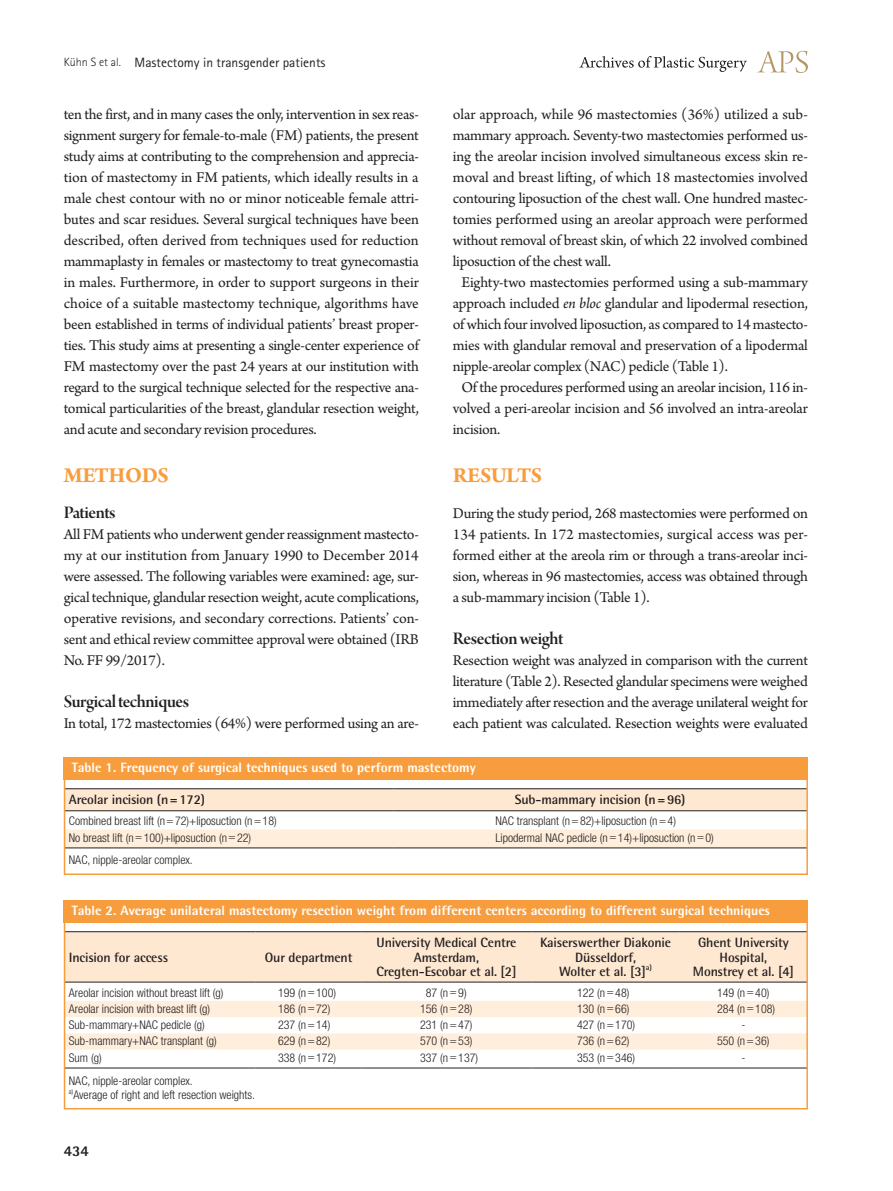
<style>
.page{position:relative;width:893px;height:1191px;background:#fff}
.page>*{position:absolute;margin:0;border:0;box-sizing:border-box;transform-origin:0 0}
.대제목{font:700 22.5px "Arno Pro";letter-spacing:-.02em;color:#f89d3d}
.중제목{font:18.75px "Arno Pro Smbd Display";letter-spacing:-.025em;color:#231f20}
.본문_0{font:15.75px/21px "Arno Pro";letter-spacing:-.02em;color:#231f20;text-align:justify}
.본문{font:15.75px/21px "Arno Pro";letter-spacing:-.015em;color:#231f20;text-align:justify}
.t1{font:800 15px "Rotis Semi Sans Std";color:#231f20}
.표열제목{font:700 13.5px/14.1px "Rotis Semi Sans Std";letter-spacing:-.01em;color:#231f20;text-align:center}
.표그림제목{font:800 13.5px "Rotis Semi Sans Std";color:#fff}
.하시라_제목{font:13.5px "Rotis Sans Serif Std";color:#231f20}
.표본문{font:300 condensed 12px "Helvetica Neue LT Std";color:#231f20}
.s1{font-weight:300;font-size:12px}
.s2{font-style:italic}
.s3{font-family:"Dotum";font-weight:400;font-stretch:normal}
</style>
<div class="page">
<svg style="left:757px;top:51px;width:51px;height:22px"></svg>
<svg style="left:579px;top:56px;width:168px;height:16px"></svg>
<svg style="left:67px;top:789px;width:738px;height:58px"></svg>
<hr style="left:65px;top:847px;width:328px;height:1px;background:#231f20">
<hr style="left:393px;top:847px;width:414px;height:1px;background:#231f20">
<hr style="left:65px;top:788px;width:328px;height:1px;background:#231f20">
<hr style="left:393px;top:788px;width:414px;height:1px;background:#231f20">
<hr style="left:65px;top:810px;width:328px;height:1px;background:#231f20">
<hr style="left:393px;top:810px;width:414px;height:1px;background:#231f20">
<div style="left:64px;top:757px;width:744px;height:23px;background:#f89d3d"></div>
<div style="left:64px;top:757px;width:744px;height:118px;border:2px solid #f89d3d"></div>
<div style="left:67px;top:932px;width:738px;height:49px;background:#fee8d1"></div>
<svg style="left:67px;top:982px;width:738px;height:68px"></svg>
<svg style="left:67px;top:1000px;width:738px;height:49px"></svg>
<hr style="left:65px;top:931px;width:191px;height:1px;background:#231f20">
<hr style="left:256px;top:931px;width:106px;height:1px;background:#231f20">
<hr style="left:362px;top:931px;width:169px;height:1px;background:#231f20">
<hr style="left:531px;top:931px;width:149px;height:1px;background:#231f20">
<hr style="left:680px;top:931px;width:127px;height:1px;background:#231f20">
<hr style="left:65px;top:981px;width:191px;height:1px;background:#231f20">
<hr style="left:256px;top:981px;width:106px;height:1px;background:#231f20">
<hr style="left:362px;top:981px;width:169px;height:1px;background:#231f20">
<hr style="left:531px;top:981px;width:149px;height:1px;background:#231f20">
<hr style="left:680px;top:981px;width:127px;height:1px;background:#231f20">
<hr style="left:65px;top:1067px;width:191px;height:1px;background:#231f20">
<hr style="left:256px;top:1067px;width:106px;height:1px;background:#231f20">
<hr style="left:362px;top:1067px;width:169px;height:1px;background:#231f20">
<hr style="left:531px;top:1067px;width:149px;height:1px;background:#231f20">
<hr style="left:680px;top:1067px;width:127px;height:1px;background:#231f20">
<div style="left:64px;top:900px;width:744px;height:22px;background:#f89d3d"></div>
<div style="left:64px;top:900px;width:744px;height:209px;border:2px solid #f89d3d"></div>
<p class="하시라_제목" style="left:64px;top:54px;width:263px"><span class="s1">Kühn S et al.</span> Mastectomy in transgender patients</p>
<p class="본문_0" style="left:64px;top:105px;width:357px">ten the first, and in many cases the only, intervention in sex reas&shy;signment surgery for female-to-male (FM) patients, the present study aims at contributing to the comprehension and apprecia&shy;tion of mastectomy in FM patients, which ideally results in a male chest contour with no or minor noticeable female attri&shy;butes and scar residues. Several surgical techniques have been described, often derived from techniques used for reduction mammaplasty in females or mastectomy to treat gynecomastia in males. Furthermore, in order to support surgeons in their choice of a suitable mastectomy technique, algorithms have been established in terms of individual patients’ breast proper&shy;ties. This study aims at presenting a single-center experience of FM mastectomy over the past 24 years at our institution with regard to the surgical technique selected for the respective ana&shy;tomical particularities of the breast, glandular resection weight, and acute and secondary revision procedures.</p>
<p class="대제목" style="left:64px;top:462px;width:107px">METHODS</p>
<p class="중제목" style="left:64px;top:502px;width:53px">Patients</p>
<p class="본문_0" style="left:64px;top:525px;width:357px">All FM patients who underwent gender reassignment mastecto&shy;my at our institution from January 1990 to December 2014 were assessed. The following variables were examined: age, sur&shy;gical technique, glandular resection weight, acute complications, operative revisions, and secondary corrections. Patients’ con&shy;sent and ethical review committee approval were obtained (IRB No. FF 99/2017).</p>
<p class="중제목" style="left:64px;top:691px;width:127px">Surgical techniques</p>
<p class="본문_0" style="left:64px;top:714px;width:357px">In total, 172 mastectomies (64%) were performed using an are-</p>
<p class="본문_0" style="left:453px;top:105px;width:357px">olar approach, while 96 mastectomies (36%) utilized a sub&shy;mammary approach. Seventy-two mastectomies performed us&shy;ing the areolar incision involved simultaneous excess skin re&shy;moval and breast lifting, of which 18 mastectomies involved contouring liposuction of the chest wall. One hundred mastec&shy;tomies performed using an areolar approach were performed without removal of breast skin, of which 22 involved combined liposuction of the chest wall.</p>
<p class="본문" style="left:453px;top:273px;width:357px;text-indent:9px">Eighty-two mastectomies performed using a sub-mammary approach included <span class="s2">en bloc</span> glandular and lipodermal resection, of which four involved liposuction, as compared to 14 mastecto&shy;mies with glandular removal and preservation of a lipodermal nipple-areolar complex (NAC) pedicle (Table 1).</p>
<p class="본문" style="left:453px;top:378px;width:357px;text-indent:9px">Of the procedures performed using an areolar incision, 116 in&shy;volved a peri-areolar incision and 56 involved an intra-areolar incision.</p>
<p class="대제목" style="left:453px;top:462px;width:91px">RESULTS</p>
<p class="본문_0" style="left:453px;top:504px;width:357px">During the study period, 268 mastectomies were performed on 134 patients. In 172 mastectomies, surgical access was per&shy;formed either at the areola rim or through a trans-areolar inci&shy;sion, whereas in 96 mastectomies, access was obtained through a sub-mammary incision (Table 1).</p>
<p class="중제목" style="left:453px;top:628px;width:112px">Resection weight</p>
<p class="본문_0" style="left:453px;top:651px;width:357px">Resection weight was analyzed in comparison with the current literature (Table 2). Resected glandular specimens were weighed immediately after resection and the average unilateral weight for each patient was calculated. Resection weights were evaluated</p>
<p class="표그림제목" style="left:72px;top:759px;width:405px">Table 1. Frequency of surgical techniques used to perform mastectomy</p>
<p class="표열제목" style="left:69px;top:792px;width:138px">Areolar incision (n=172)</p>
<p class="표열제목" style="left:515px;top:792px;width:172px">Sub-mammary incision (n=96)</p>
<p class="표본문" style="left:69px;top:814px;width:209px">Combined breast lift (n<span class="s3">=</span>72)+liposuction (n<span class="s3">=</span>18)</p>
<p class="표본문" style="left:495px;top:814px;width:182px">NAC transplant (n<span class="s3">=</span>82)+liposuction (n<span class="s3">=</span>4)</p>
<p class="표본문" style="left:69px;top:830px;width:184px">No breast lift (n<span class="s3">=</span>100)+liposuction (n<span class="s3">=</span>22)</p>
<p class="표본문" style="left:495px;top:830px;width:220px">Lipodermal NAC pedicle (n<span class="s3">=</span>14)+liposuction (n<span class="s3">=</span>0)</p>
<p class="표본문" style="left:69px;top:853px;width:125px">NAC, nipple-areolar complex.</p>
<p class="표그림제목" style="left:72px;top:902px;width:699px">Table 2. Average unilateral mastectomy resection weight from different centers according to different surgical techniques</p>
<p class="표열제목" style="left:69px;top:949px;width:101px">Incision for access</p>
<p class="표열제목" style="left:265px;top:949px;width:89px">Our department</p>
<p class="표열제목" style="left:377px;top:935px;width:141px">University Medical Centre<br>Amsterdam,</p>
<p class="표열제목" style="left:376px;top:964px;width:142px">Cregten-Escobar et al. [2]</p>
<p class="표열제목" style="left:540px;top:935px;width:133px">Kaiserswerther Diakonie<br>Düsseldorf,</p>
<p class="표열제목" style="left:559px;top:964px;width:95px">Wolter et al. [3]<sup>a)</sup></p>
<p class="표열제목" style="left:698px;top:935px;width:92px">Ghent University<br>Hospital,</p>
<p class="표열제목" style="left:693px;top:964px;width:103px">Monstrey et al. [4]</p>
<p class="표본문" style="left:69px;top:985px;width:156px">Areolar incision without breast lift (g)</p>
<p class="표본문" style="left:278px;top:985px;width:60px">199 (n<span class="s3">=</span>100)</p>
<p class="표본문" style="left:426px;top:985px;width:42px">87 (n<span class="s3">=</span>9)</p>
<p class="표본문" style="left:577px;top:985px;width:54px">122 (n<span class="s3">=</span>48)</p>
<p class="표본문" style="left:717px;top:985px;width:54px">149 (n<span class="s3">=</span>40)</p>
<p class="표본문" style="left:69px;top:1001px;width:143px">Areolar incision with breast lift (g)</p>
<p class="표본문" style="left:278px;top:1001px;width:54px">186 (n<span class="s3">=</span>72)</p>
<p class="표본문" style="left:420px;top:1001px;width:54px">156 (n<span class="s3">=</span>28)</p>
<p class="표본문" style="left:577px;top:1001px;width:54px">130 (n<span class="s3">=</span>66)</p>
<p class="표본문" style="left:717px;top:1001px;width:60px">284 (n<span class="s3">=</span>108)</p>
<p class="표본문" style="left:69px;top:1018px;width:137px">Sub-mammary+NAC pedicle (g)</p>
<p class="표본문" style="left:278px;top:1018px;width:54px">237 (n<span class="s3">=</span>14)</p>
<p class="표본문" style="left:420px;top:1018px;width:54px">231 (n<span class="s3">=</span>47)</p>
<p class="표본문" style="left:577px;top:1018px;width:60px">427 (n<span class="s3">=</span>170)</p>
<p class="표본문" style="left:741px;top:1018px;width:5px">-</p>
<p class="표본문" style="left:69px;top:1034px;width:149px">Sub-mammary+NAC transplant (g)</p>
<p class="표본문" style="left:278px;top:1034px;width:54px">629 (n<span class="s3">=</span>82)</p>
<p class="표본문" style="left:420px;top:1034px;width:54px">570 (n<span class="s3">=</span>53)</p>
<p class="표본문" style="left:577px;top:1034px;width:54px">736 (n<span class="s3">=</span>62)</p>
<p class="표본문" style="left:717px;top:1034px;width:54px">550 (n<span class="s3">=</span>36)</p>
<p class="표본문" style="left:69px;top:1050px;width:34px">Sum (g)</p>
<p class="표본문" style="left:278px;top:1050px;width:60px">338 (n<span class="s3">=</span>172)</p>
<p class="표본문" style="left:420px;top:1050px;width:60px">337 (n<span class="s3">=</span>137)</p>
<p class="표본문" style="left:577px;top:1050px;width:60px">353 (n<span class="s3">=</span>346)</p>
<p class="표본문" style="left:741px;top:1050px;width:5px">-</p>
<p class="표본문" style="left:69px;top:1073px;width:125px">NAC, nipple-areolar complex.</p>
<p class="표본문" style="left:69px;top:1087px;width:188px"><sup>a)</sup>Average of right and left resection weights.</p>
<p class="t1" style="left:64px;top:1141px;width:27px">434</p>
</div>
